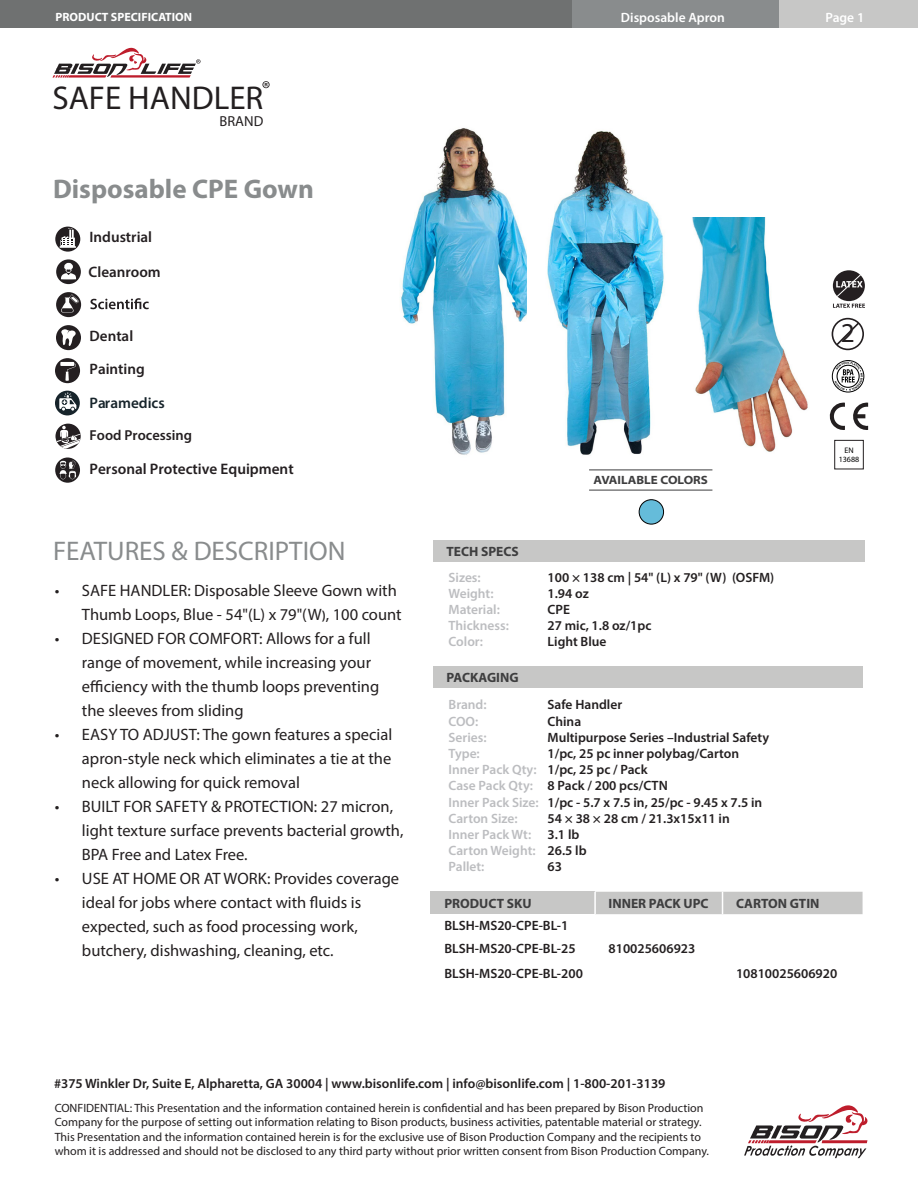
<style>
.page{position:relative;width:918px;height:1188px;background:#fff}
.page>*{position:absolute;margin:0;border:0;box-sizing:border-box;transform-origin:0 0}
.t1{font:33px "Myriad Pro";color:#231f20}
.t2{font:27.3px "Myriad Pro";color:#241f21}
.t3{font:27px "Myriad Pro";color:#898c8d}
.t4{font:700 27px "Myriad Pro";color:#898c8d}
.t5{font:16.5px/24px "Myriad Pro";color:#231f20}
.t6{font:600 15.3px "Myriad Pro";color:#241f21}
.t7{font:600 15.3px "Myriad Pro";color:#17242b}
.t8{font:600 15.15px/33px "Myriad Pro";color:#241f21}
.t9{font:14.55px "Myriad Pro";color:#231f20}
.t10{font:600 14.4px "Myriad Pro";color:#241f21}
.t11{font:600 13.5px/16.2px "Myriad Pro";color:#231f20}
.t12{font:600 13.5px "Myriad Pro";color:#bcbdc0}
.t13{font:700 13.5px "Myriad Pro";color:#3e3e3f}
.t14{font:600 13.5px "Myriad Pro";color:#fff}
.t15{font:12px/14.4px "Myriad Pro";color:#231f20}
.t16{font:700 12px "Myriad Pro";color:#fff}
.t17{font:700 semi-expanded 12px "Myriad Pro";color:#3e3e3f}
.t18{font:7.95px/9.6px "Myriad Pro";color:#000;text-align:center}
.s1{font-weight:600;font-size:13.5px}
.s2{color:#bcbdc0}
.s3{color:#231f20}
</style>
<div class="page">
<svg style="left:262px;top:81px;width:8px;height:7px"></svg>
<svg style="left:52px;top:48px;width:149px;height:30px"></svg>
<div style="left:764px;top:0;width:154px;height:28px;background:#c7c7c6"></div>
<div style="left:502px;top:0;width:277px;height:28px;background:#898c8d"></div>
<div style="left:0;top:0;width:572px;height:28px;background:#6f7171"></div>
<svg style="left:744px;top:1105px;width:124px;height:53px"></svg>
<div style="left:433px;top:540px;width:432px;height:22px;background:#c7c7c6"></div>
<div style="left:433px;top:666px;width:430px;height:22px;background:#c7c7c6"></div>
<div style="left:431px;top:892px;width:164px;height:22px;background:#c7c7c6"></div>
<hr style="left:594px;top:892px;width:2px;height:22px;background:#fff">
<div style="left:596px;top:892px;width:267px;height:22px;background:#c7c7c6"></div>
<img style="left:401px;top:128px;width:126px;height:327px">
<img style="left:547px;top:131px;width:117px;height:324px">
<img style="left:692px;top:217px;width:116px;height:235px">
<div style="left:55px;top:227px;width:25px;height:25px;background:#241f21;border-radius:50%"></div>
<svg style="left:60px;top:228px;width:16px;height:20px"></svg>
<div style="left:56px;top:292px;width:25px;height:25px;background:#241f21;border-radius:50%"></div>
<svg style="left:61px;top:294px;width:18px;height:19px"></svg>
<div style="left:56px;top:325px;width:25px;height:25px;background:#241f21;border-radius:50%"></div>
<svg style="left:61px;top:329px;width:15px;height:17px"></svg>
<div style="left:55px;top:358px;width:25px;height:25px;background:#241f21;border-radius:50%"></div>
<svg style="left:60px;top:362px;width:15px;height:19px"></svg>
<svg style="left:90px;top:298px;width:59px;height:11px"></svg>
<svg style="left:56px;top:259px;width:25px;height:25px"></svg>
<svg style="left:61px;top:263px;width:15px;height:16px"></svg>
<svg style="left:55px;top:458px;width:25px;height:25px"></svg>
<svg style="left:59px;top:461px;width:17px;height:18px"></svg>
<svg style="left:55px;top:424px;width:26px;height:25px"></svg>
<svg style="left:56px;top:426px;width:25px;height:23px"></svg>
<div style="left:55px;top:391px;width:25px;height:24px;background:#17242b;border-radius:50%"></div>
<svg style="left:59px;top:392px;width:17px;height:19px"></svg>
<hr style="left:589px;top:470px;width:123px;height:1px;background:#3e3e3f">
<hr style="left:589px;top:490px;width:123px;height:1px;background:#3e3e3f">
<div style="left:639px;top:500px;width:25px;height:24px;background:#65bcda;border-radius:50%"></div>
<div style="left:639px;top:499px;width:25px;height:25px;border:1px solid #000;border-radius:50%"></div>
<div style="left:832px;top:360px;width:32px;height:32px;border:1px solid #000;border-radius:50%"></div>
<svg style="left:833px;top:362px;width:30px;height:29px"></svg>
<svg style="left:853px;top:402px;width:15px;height:28px"></svg>
<svg style="left:829px;top:402px;width:16px;height:28px"></svg>
<div style="left:832px;top:318px;width:32px;height:32px;border:2px solid #241f21;border-radius:50%"></div>
<svg style="left:835px;top:321px;width:26px;height:26px"></svg>
<svg style="left:833px;top:304px;width:32px;height:4px"></svg>
<div style="left:833px;top:270px;width:32px;height:31px;background:#241f21;border-radius:50%"></div>
<svg style="left:836px;top:274px;width:27px;height:23px"></svg>
<div style="left:834px;top:440px;width:30px;height:29px;border:1px solid #231f20"></div>
<p class="t16" style="left:56px;top:9px;width:138px">PRODUCT SPECIFICATION</p>
<h1 class="t1" style="left:52px;top:77px;width:213px">SAFE HANDLER</h1>
<p class="t9" style="left:220px;top:112px;width:45px">BRAND</p>
<p class="t4" style="left:53px;top:172px;width:262px">Disposable CPE Gown</p>
<p class="t8" style="left:90px;top:220px;width:64px">Industrial</p>
<p class="t8" style="left:89px;top:255px;width:74px">Cleanroom</p>
<p class="t8" style="left:90px;top:319px;width:57px">Dental<br>Painting</p>
<p class="t7" style="left:90px;top:393px;width:77px">Paramedics</p>
<p class="t10" style="left:90px;top:426px;width:104px">Food Processing</p>
<p class="t6" style="left:90px;top:459px;width:206px">Personal Protective Equipment</p>
<p class="t3" style="left:53px;top:535px;width:294px">FEATURES &amp; DESCRIPTION</p>
<p class="t5" style="left:55px;top:578px;width:348px;text-align:right">• SAFE HANDLER: Disposable Sleeve Gown with<br>Thumb Loops, Blue - 54"(L) x 79"(W<span class="s1">)</span>, 100 count</p>
<p class="t5" style="left:82px;top:626px;width:299px;text-indent:-27px">• DESIGNED FOR COMFORT: Allows for a full range of movement, while increasing your efficiency with the thumb loops preventing the sleeves from sliding</p>
<p class="t5" style="left:82px;top:722px;width:312px;text-align:justify;text-indent:-27px">• EASY TO ADJUST: The gown features a special apron-style neck which eliminates a tie at the neck allowing for quick removal</p>
<p class="t5" style="left:82px;top:794px;width:323px;text-indent:-27px">• BUILT FOR SAFETY &amp; PROTECTION: 27 micron, light texture surface prevents bacterial growth,<br>BPA Free and Latex Free.</p>
<p class="t5" style="left:82px;top:866px;width:319px;text-indent:-27px">• USE AT HOME OR AT WORK: Provides coverage ideal for jobs where contact with fluids is expected, such as food processing work, butchery, dishwashing, cleaning, etc.</p>
<p class="t14" style="left:621px;top:8px;width:105px">Disposable Apron</p>
<p class="t14" style="left:825px;top:8px;width:40px">Page 1</p>
<h2 class="t2" style="left:841px;top:316px;width:16px">2</h2>
<p class="t13" style="left:446px;top:543px;width:74px">TECH SPECS</p>
<p class="t17" style="left:594px;top:472px;width:116px">AVAILABLE COLORS</p>
<p class="t12" style="left:449px;top:568px;width:34px">Sizes:</p>
<p class="t11" style="left:548px;top:569px;width:228px">100 × 138 cm | 54" (L) x 79" (W) (OSFM)</p>
<p class="t12" style="left:449px;top:585px;width:46px">Weight:</p>
<p class="t11" style="left:548px;top:585px;width:43px">1.94 oz</p>
<p class="t12" style="left:449px;top:601px;width:53px">Material:</p>
<p class="t11" style="left:548px;top:601px;width:24px">CPE</p>
<p class="t12" style="left:449px;top:617px;width:62px">Thickness:</p>
<p class="t11" style="left:548px;top:617px;width:105px">27 mic, 1.8 oz/1pc</p>
<p class="t12" style="left:449px;top:633px;width:36px">Color:</p>
<p class="t11" style="left:548px;top:633px;width:60px">Light Blue</p>
<p class="t13" style="left:446px;top:668px;width:74px">PACKAGING</p>
<p class="t18" style="left:839px;top:445px;width:22px">EN<br>13688</p>
<p class="t12" style="left:449px;top:696px;width:40px">Brand:</p>
<p class="t11" style="left:548px;top:696px;width:76px">Safe Handler</p>
<p class="t12" style="left:449px;top:713px;width:31px">COO:</p>
<p class="t11" style="left:548px;top:713px;width:35px">China</p>
<p class="t12" style="left:449px;top:729px;width:40px">Series:</p>
<p class="t11" style="left:548px;top:729px;width:223px">Multipurpose Series –Industrial Safety</p>
<p class="t12" style="left:449px;top:745px;width:33px">Type:</p>
<p class="t11" style="left:548px;top:745px;width:193px">1/pc, 25 pc inner polybag/Carton</p>
<p class="t11" style="left:449px;top:761px;width:221px"><span class="s2">Inner Pack Qty:</span> 1/pc, 25 pc / Pack<br><span class="s2">Case Pack Qty:</span> 8 Pack / 200 pcs/CTN</p>
<p class="t11" style="left:449px;top:794px;width:315px"><span class="s2">Inner Pack Size:</span> 1/pc - 5.7 x 7.5 in, 25/pc - 9.45 x 7.5 in</p>
<p class="t12" style="left:449px;top:810px;width:71px">Carton Size:</p>
<p class="t11" style="left:548px;top:810px;width:184px">54 × 38 × 28 cm / 21.3x15x11 in</p>
<p class="t12" style="left:449px;top:826px;width:132px">Inner Pack Wt: <span class="s3">3.1 lb</span></p>
<p class="t12" style="left:449px;top:842px;width:140px">Carton Weight: <span class="s3">26.5 lb</span></p>
<p class="t12" style="left:449px;top:858px;width:37px">Pallet:</p>
<p class="t11" style="left:548px;top:858px;width:16px">63</p>
<p class="t13" style="left:444px;top:895px;width:89px">PRODUCT SKU</p>
<p class="t13" style="left:609px;top:895px;width:102px">INNER PACK UPC</p>
<p class="t13" style="left:736px;top:895px;width:85px">CARTON GTIN</p>
<p class="t11" style="left:444px;top:917px;width:126px">BLSH-MS20-CPE-BL-1</p>
<p class="t11" style="left:444px;top:940px;width:133px">BLSH-MS20-CPE-BL-25</p>
<p class="t11" style="left:609px;top:940px;width:88px">810025606923</p>
<p class="t11" style="left:444px;top:965px;width:140px">BLSH-MS20-CPE-BL-200</p>
<p class="t11" style="left:736px;top:965px;width:103px">10810025606920</p>
<p class="t11" style="left:54px;top:1075px;width:613px">#375 Winkler Dr, Suite E, Alpharetta, GA 30004 | www.bisonlife.com | info@bisonlife.com | 1-800-201-3139</p>
<p class="t15" style="left:55px;top:1100px;width:656px">CONFIDENTIAL: This Presentation and the information contained herein is confidential and has been prepared by Bison Production Company for the purpose of setting out information relating to Bison products, business activities, patentable material or strategy.<br>This Presentation and the information contained herein is for the exclusive use of Bison Production Company and the recipients to whom it is addressed and should not be disclosed to any third party without prior written consent from Bison Production Company.</p>
</div>
